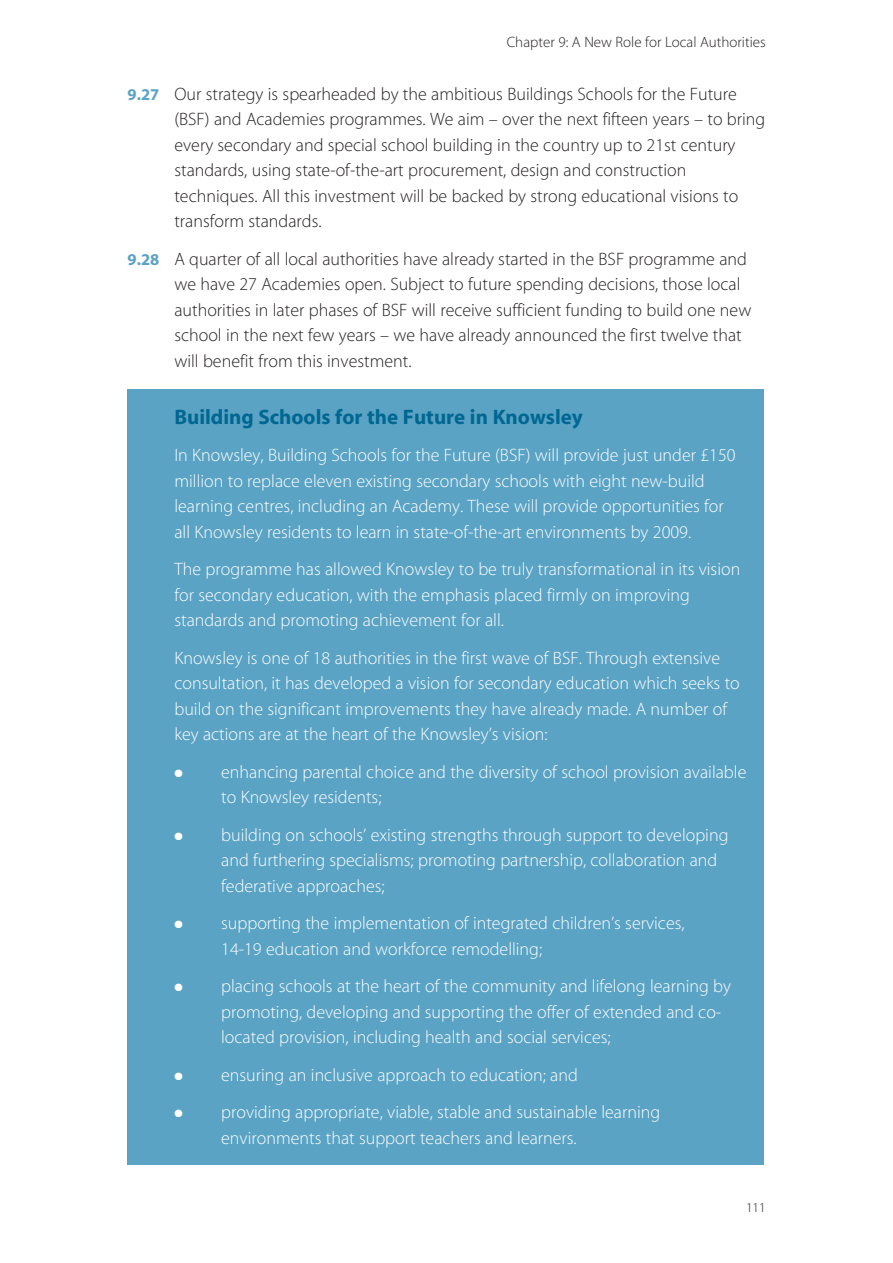
<style>
.page{position:relative;width:893px;height:1263px;background:#fff}
.page>*{position:absolute;margin:0;border:0;box-sizing:border-box;transform-origin:0 0}
.t1{font:21px "Myriad MM Bold";color:#006792}
.t2{font:18px/25.5px "Myriad MM Light";color:#fff}
.t3{font:18px/25.5px "Myriad MM Light";color:#231f20}
.t4{font:15px "Myriad MM Light";color:#231f20}
.t5{font:13.5px "Myriad MM Light";color:#231f20}
.s1{font-family:"Myriad MM Bold";font-size:16.5px;color:#5aa3c4}
</style>
<div class="page">
<div style="left:128px;top:390px;width:636px;height:775px;background:#5aa3c4"></div>
<p class="t4" style="left:506px;top:36px;width:260px">Chapter 9: A New Role for Local Authorities</p>
<p class="t3" style="left:174px;top:83px;width:592px;text-indent:-47px"><span class="s1">9.27</span> Our strategy is spearheaded by the ambitious Buildings Schools for the Future (BSF) and Academies programmes. We aim – over the next fifteen years – to bring every secondary and special school building in the country up to 21st century standards, using state-of-the-art procurement, design and construction techniques. All this investment will be backed by strong educational visions to transform standards.</p>
<p class="t3" style="left:174px;top:248px;width:578px;text-indent:-47px"><span class="s1">9.28</span> A quarter of all local authorities have already started in the BSF programme and we have 27 Academies open. Subject to future spending decisions, those local authorities in later phases of BSF will receive sufficient funding to build one new school in the next few years – we have already announced the first twelve that will benefit from this investment.</p>
<p class="t1" style="left:174px;top:409px;width:410px">Building Schools for the Future in Knowsley</p>
<p class="t2" style="left:174px;top:444px;width:562px">In Knowsley, Building Schools for the Future (BSF) will provide just under £150 million to replace eleven existing secondary schools with eight new-build learning centres, including an Academy. These will provide opportunities for all Knowsley residents to learn in state-of-the-art environments by 2009.</p>
<p class="t2" style="left:174px;top:558px;width:567px">The programme has allowed Knowsley to be truly transformational in its vision for secondary education, with the emphasis placed firmly on improving standards and promoting achievement for all.</p>
<p class="t2" style="left:174px;top:646px;width:567px">Knowsley is one of 18 authorities in the first wave of BSF. Through extensive consultation, it has developed a vision for secondary education which seeks to build on the significant improvements they have already made. A number of key actions are at the heart of the Knowsley’s vision:</p>
<p class="t2" style="left:221px;top:760px;width:526px;text-indent:-47px">● enhancing parental choice and the diversity of school provision available to Knowsley residents;</p>
<p class="t2" style="left:221px;top:823px;width:509px;text-indent:-47px">● building on schools’ existing strengths through support to developing and furthering specialisms; promoting partnership, collaboration and federative approaches;</p>
<p class="t2" style="left:221px;top:912px;width:465px;text-indent:-47px">● supporting the implementation of integrated children’s services,<br>14-19 education and workforce remodelling;</p>
<p class="t2" style="left:221px;top:975px;width:511px;text-indent:-47px">● placing schools at the heart of the community and lifelong learning by promoting, developing and supporting the offer of extended and co&shy;located provision, including health and social services;</p>
<p class="t2" style="left:174px;top:1063px;width:405px">● ensuring an inclusive approach to education; and</p>
<p class="t2" style="left:221px;top:1101px;width:440px;text-indent:-47px">● providing appropriate, viable, stable and sustainable learning environments that support teachers and learners.</p>
<p class="t5" style="left:746px;top:1202px;width:21px">111</p>
</div>
